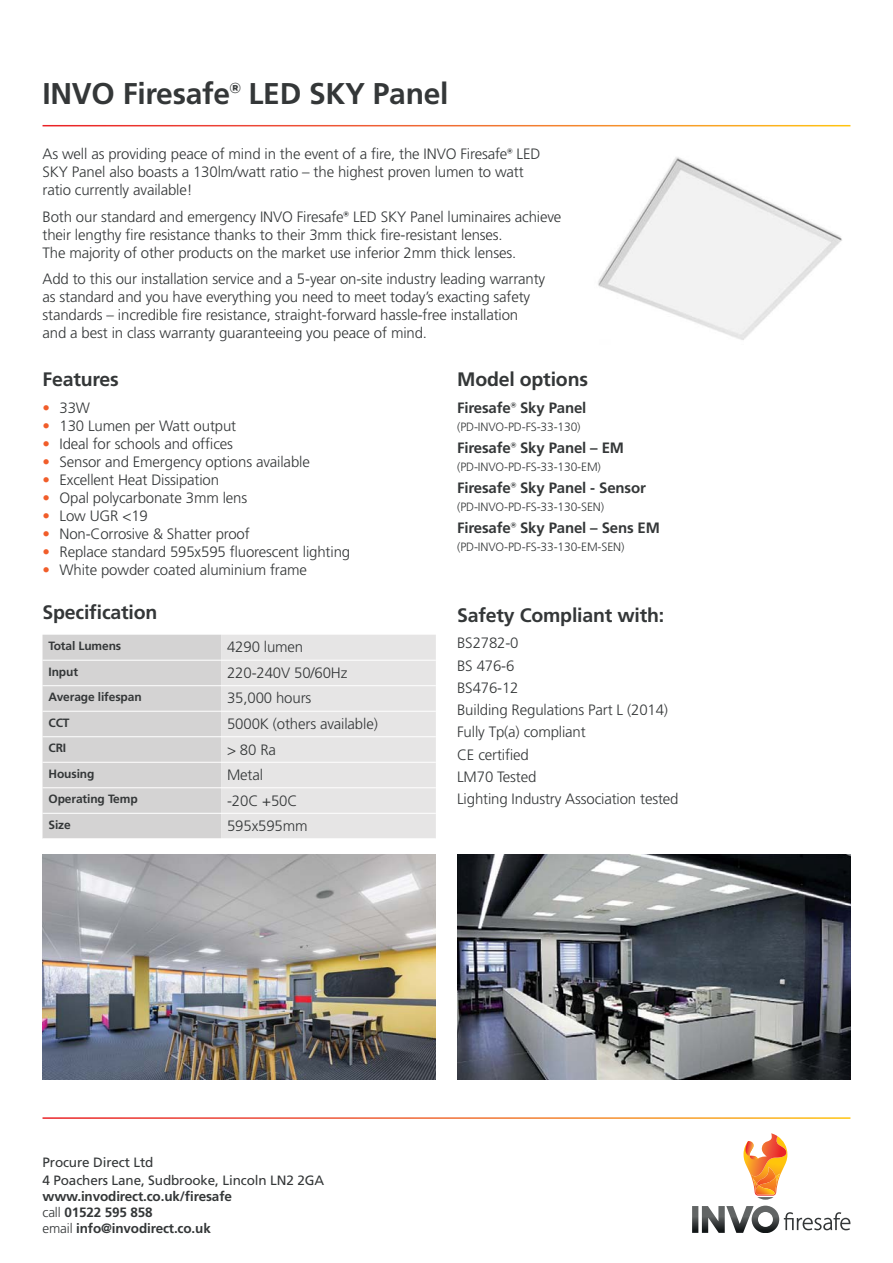
<style>
.page{position:relative;width:893px;height:1263px;background:#fff}
.page>*{position:absolute;margin:0;border:0;box-sizing:border-box;transform-origin:0 0}
.t1{font:700 30px "Frutiger";letter-spacing:-.01em;color:#343738}
.t2{font:700 19.5px "Frutiger";letter-spacing:-.01em;color:#343738}
.t3{font:300 15px/18px "Frutiger";letter-spacing:-.01em;color:#343738}
.t4{font:700 15px "Frutiger";letter-spacing:-.01em;color:#343738}
.t5{font:700 13.5px/16.2px "Frutiger";letter-spacing:-.01em;color:#343738}
.t6{font:13.5px/18px "Frutiger";letter-spacing:-.01em;color:#343738}
.t7{font:300 12px "Frutiger";letter-spacing:-.01em;color:#343738}
.t8{font:700 12px "Frutiger";letter-spacing:-.01em;color:#343738}
.s1{font-family:"Gotham"}
.s2{font-family:"Gotham";font-weight:700}
.s3{color:#f15d2a}
.s4{font-weight:300}
</style>
<div class="page">
<svg style="left:692px;top:1133px;width:158px;height:100px"></svg>
<img style="left:755px;top:1183px;width:20px;height:2px">
<img style="left:755px;top:1185px;width:20px;height:9px">
<svg style="left:43px;top:635px;width:393px;height:203px;background:#dedddd"></svg>
<hr style="left:43px;top:660px;width:393px;height:1px;background:#fff">
<hr style="left:43px;top:685px;width:393px;height:1px;background:#fff">
<hr style="left:43px;top:711px;width:393px;height:1px;background:#fff">
<hr style="left:43px;top:736px;width:393px;height:1px;background:#fff">
<hr style="left:43px;top:762px;width:393px;height:1px;background:#fff">
<hr style="left:43px;top:787px;width:393px;height:1px;background:#fff">
<hr style="left:43px;top:813px;width:393px;height:1px;background:#fff">
<img style="left:598px;top:157px;width:244px;height:183px">
<img style="left:457px;top:854px;width:393px;height:225px">
<img style="left:43px;top:854px;width:393px;height:225px">
<h1 class="t1" style="left:43px;top:79px;width:407px">INVO Firesafe<span class="s1">®</span> LED SKY Panel</h1>
<p class="t3" style="left:43px;top:146px;width:499px">As well as providing peace of mind in the event of a fire, the INVO Firesafe<span class="s2">®</span> LED<br>SKY Panel also boasts a 130lm/watt ratio – the highest proven lumen to watt ratio currently available!</p>
<p class="t3" style="left:43px;top:208px;width:520px">Both our standard and emergency INVO Firesafe<span class="s2">®</span> LED SKY Panel luminaires achieve their lengthy fire resistance thanks to their 3mm thick fire-resistant lenses.<br>The majority of other products on the market use inferior 2mm thick lenses.</p>
<p class="t3" style="left:43px;top:271px;width:504px">Add to this our installation service and a 5-year on-site industry leading warranty as standard and you have everything you need to meet today’s exacting safety standards – incredible fire resistance, straight-forward hassle-free installation and a best in class warranty guaranteeing you peace of mind.</p>
<h2 class="t2" style="left:43px;top:370px;width:78px">Features</h2>
<p class="t3" style="left:43px;top:399px;width:49px"><span class="s3">•</span> 33W</p>
<p class="t3" style="left:43px;top:417px;width:195px"><span class="s3">•</span> 130 Lumen per Watt output</p>
<p class="t3" style="left:43px;top:435px;width:192px"><span class="s3">•</span> Ideal for schools and offices</p>
<p class="t3" style="left:43px;top:453px;width:269px"><span class="s3">•</span> Sensor and Emergency options available</p>
<p class="t3" style="left:43px;top:471px;width:178px"><span class="s3">•</span> Excellent Heat Dissipation</p>
<p class="t3" style="left:43px;top:489px;width:206px"><span class="s3">•</span> Opal polycarbonate 3mm lens</p>
<p class="t3" style="left:43px;top:507px;width:107px"><span class="s3">•</span> Low UGR &lt;19</p>
<p class="t3" style="left:43px;top:525px;width:209px"><span class="s3">•</span> Non-Corrosive &amp; Shatter proof</p>
<p class="t3" style="left:43px;top:543px;width:309px"><span class="s3">•</span> Replace standard 595x595 fluorescent lighting</p>
<p class="t3" style="left:43px;top:561px;width:266px"><span class="s3">•</span> White powder coated aluminium frame</p>
<h2 class="t2" style="left:43px;top:603px;width:116px">Specification</h2>
<p class="t8" style="left:49px;top:640px;width:74px">Total Lumens</p>
<p class="t3" style="left:227px;top:639px;width:78px">4290 lumen</p>
<p class="t8" style="left:49px;top:665px;width:31px">Input</p>
<p class="t3" style="left:227px;top:665px;width:122px">220-240V 50/60Hz</p>
<p class="t8" style="left:49px;top:691px;width:95px">Average lifespan</p>
<p class="t3" style="left:227px;top:690px;width:86px">35,000 hours</p>
<p class="t8" style="left:49px;top:716px;width:23px">CCT</p>
<p class="t3" style="left:227px;top:716px;width:152px">5000K (others available)</p>
<p class="t8" style="left:49px;top:742px;width:19px">CRI</p>
<p class="t3" style="left:227px;top:741px;width:50px">&gt; 80 Ra</p>
<p class="t8" style="left:49px;top:768px;width:47px">Housing</p>
<p class="t3" style="left:227px;top:767px;width:38px">Metal</p>
<p class="t8" style="left:49px;top:793px;width:91px">Operating Temp</p>
<p class="t3" style="left:227px;top:792px;width:72px">-20C +50C</p>
<p class="t8" style="left:49px;top:819px;width:24px">Size</p>
<p class="t3" style="left:227px;top:818px;width:82px">595x595mm</p>
<h2 class="t2" style="left:457px;top:370px;width:132px">Model options</h2>
<p class="t4" style="left:457px;top:400px;width:131px">Firesafe<span class="s1">®</span> Sky Panel</p>
<p class="t7" style="left:457px;top:421px;width:125px">(PD-INVO-PD-FS-33-130)</p>
<p class="t4" style="left:457px;top:440px;width:168px">Firesafe<span class="s1">®</span> Sky Panel – EM</p>
<p class="t7" style="left:457px;top:461px;width:145px">(PD-INVO-PD-FS-33-130-EM)</p>
<p class="t4" style="left:457px;top:481px;width:190px">Firesafe<span class="s1">®</span> Sky Panel - Sensor</p>
<p class="t7" style="left:457px;top:501px;width:149px">(PD-INVO-PD-FS-33-130-SEN)</p>
<p class="t4" style="left:457px;top:521px;width:204px">Firesafe<span class="s1">®</span> Sky Panel – Sens EM</p>
<p class="t7" style="left:457px;top:541px;width:169px">(PD-INVO-PD-FS-33-130-EM-SEN)</p>
<h2 class="t2" style="left:457px;top:606px;width:209px">Safety Compliant with:</h2>
<p class="t3" style="left:457px;top:633px;width:223px;line-height:22.2px">BS2782-0<br>BS 476-6<br>BS476-12<br>Building Regulations Part L (2014)<br>Fully Tp(a) compliant<br>CE certified<br>LM70 Tested<br>Lighting Industry Association tested</p>
<p class="t6" style="left:43px;top:1154px;width:283px">Procure Direct Ltd<br>4 Poachers Lane, Sudbrooke, Lincoln LN2 2GA</p>
<p class="t5" style="left:43px;top:1189px;width:191px">www.invodirect.co.uk/firesafe <span class="s4">call</span> 01522 595 858<br><span class="s4">email</span> info@invodirect.co.uk</p>
</div>
